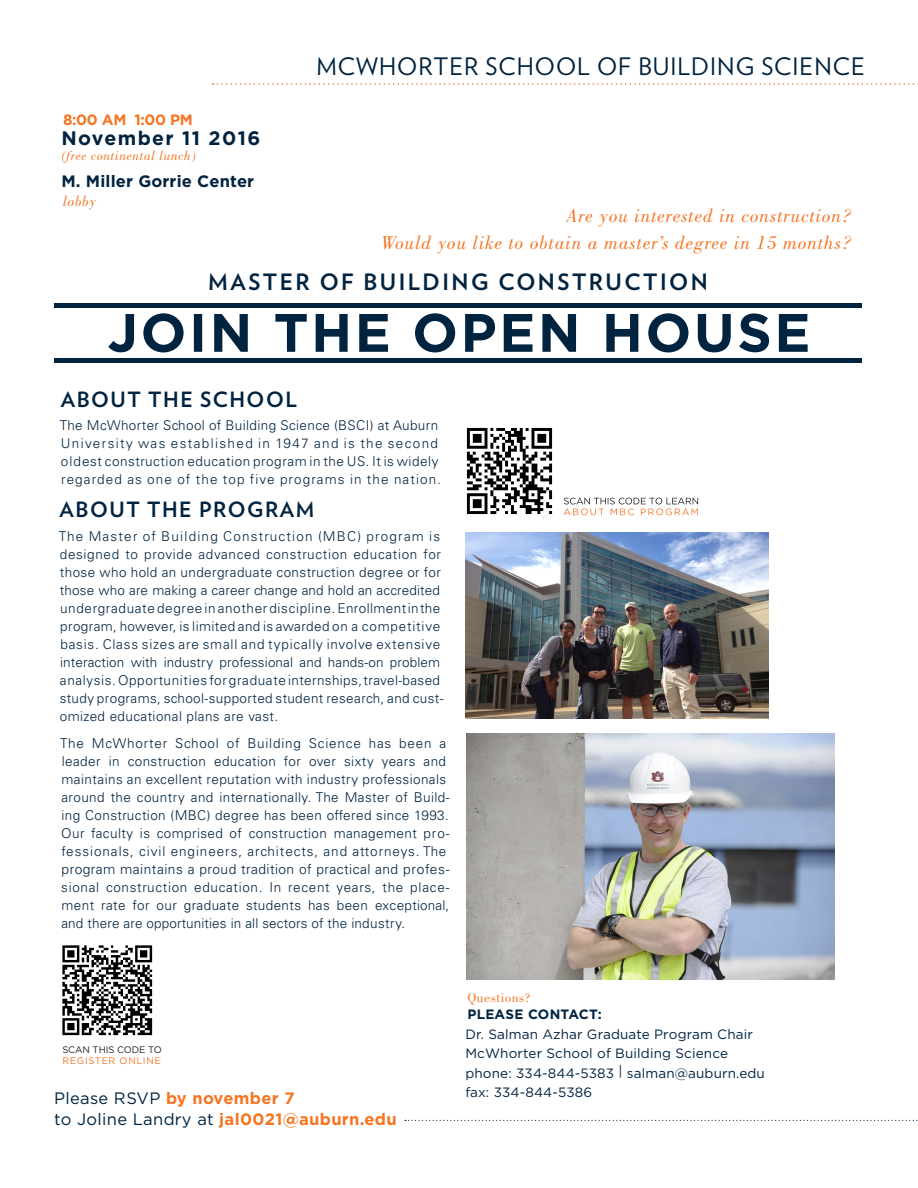
<style>
.page{position:relative;width:918px;height:1188px;background:#fff}
.page>*{position:absolute;margin:0;border:0;box-sizing:border-box;transform-origin:0 0}
.t1{font:24px "Verlag";letter-spacing:.045em;color:#002340}
.t2{font:700 22.5px "Verlag";letter-spacing:.11em;color:#002340}
.t3{font:700 21px "Verlag";letter-spacing:.075em;color:#002340}
.t4{font:italic 19.5px "Bodoni Std";letter-spacing:.04em;color:#f57523}
.t5{font:700 19.5px "Gotham";letter-spacing:.07em;color:#002340}
.t6{font:700 16.5px/21px "Gotham";letter-spacing:.02em;color:#f57523}
.t7{font:700 16.5px "Gotham";letter-spacing:.01em;color:#002340}
.t8{font:700 15px "Gotham";letter-spacing:-.02em;color:#f57523}
.t9{font:italic 15px "Bodoni Std";letter-spacing:.04em;color:#f57523}
.t10{font:300 13.8px "Univers LT Std";letter-spacing:.03em;color:#002340}
.t11{font:300 13.5px/18px "Univers LT Std";letter-spacing:.03em;color:#002340}
.t12{font:13.5px "Gotham";letter-spacing:.01em;color:#002340}
.t13{font:700 13.5px/16.2px "Gotham";letter-spacing:.02em;color:#002340}
.t14{font:italic 13.5px "Bodoni Std";letter-spacing:.04em;color:#f57523}
.t15{font:9.45px "Gotham HTF";letter-spacing:-.01em;color:#231f20}
.t16{font:9.45px "Gotham HTF";letter-spacing:.07em;color:#f57523}
.s1{font-weight:400;color:#002340}
.s2{font-family:"Bodoni Std";font-weight:400;color:#f57523}
</style>
<div class="page">
<svg style="left:213px;top:83px;width:705px;height:2px"></svg>
<img style="left:62px;top:945px;width:91px;height:91px">
<img style="left:466px;top:733px;width:369px;height:247px">
<img style="left:466px;top:533px;width:302px;height:185px">
<div style="left:54px;top:303px;width:808px;height:5px;background:#002340"></div>
<div style="left:54px;top:358px;width:808px;height:5px;background:#002340"></div>
<svg style="left:108px;top:313px;width:700px;height:39px"></svg>
<img style="left:466px;top:428px;width:87px;height:86px">
<svg style="left:564px;top:498px;width:134px;height:17px"></svg>
<svg style="left:405px;top:1120px;width:513px;height:1px"></svg>
<p class="t8" style="left:63px;top:111px;width:131px">8:00 AM 1:00 PM</p>
<p class="t5" style="left:62px;top:127px;width:200px">November 11 2016</p>
<p class="t14" style="left:62px;top:148px;width:136px">(free continental lunch)</p>
<p class="t7" style="left:62px;top:172px;width:194px">M. Miller Gorrie Center</p>
<p class="t1" style="left:316px;top:48px;width:550px">MCWHORTER SCHOOL OF BUILDING SCIENCE</p>
<p class="t9" style="left:63px;top:192px;width:35px">lobby</p>
<p class="t4" style="left:567px;top:205px;width:287px">Are you interested in construction?</p>
<p class="t4" style="left:381px;top:232px;width:472px">Would you like to obtain a master’s degree in 15 months?</p>
<p class="t2" style="left:208px;top:264px;width:501px">MASTER OF BUILDING CONSTRUCTION</p>
<p class="t3" style="left:61px;top:383px;width:238px">ABOUT THE SCHOOL</p>
<p class="t11" style="left:60px;top:416px;width:383px">The McWhorter School of Building Science (BSCI) at Auburn University was established in 1947 and is the second oldest construction education program in the US. It is widely regarded as one of the top five programs in the nation.</p>
<p class="t3" style="left:60px;top:493px;width:256px">ABOUT THE PROGRAM</p>
<p class="t11" style="left:59px;top:528px;width:386px">The Master of Building Construction (MBC) program is designed to provide advanced construction education for those who hold an undergraduate construction degree or for those who are making a career change and hold an accredited undergraduate degree in another discipline. Enrollment in the program, however, is limited and is awarded on a competitive basis. Class sizes are small and typically involve extensive interaction with industry professional and hands-on problem analysis. Opportunities for graduate internships, travel-based study programs, school-supported student research, and cust&shy;omized educational plans are vast.</p>
<p class="t11" style="left:60px;top:734px;width:391px">The McWhorter School of Building Science has been a leader in construction education for over sixty years and maintains an excellent reputation with industry professionals around the country and internationally. The Master of Build&shy;ing Construction (MBC) degree has been offered since 1993.<br>Our faculty is comprised of construction management pro&shy;fessionals, civil engineers, architects, and attorneys. The</p>
<p class="t10" style="left:62px;top:860px;width:389px">program maintains a proud tradition of practical and profes-</p>
<p class="t11" style="left:61px;top:878px;width:390px;text-align:justify">sional construction education. In recent years, the place&shy;ment rate for our graduate students has been exceptional, and there are opportunities in all sectors of the industry.</p>
<p class="t15" style="left:62px;top:1045px;width:101px">SCAN THIS CODE TO</p>
<p class="t16" style="left:62px;top:1055px;width:100px">REGISTER ONLINE</p>
<p class="t6" style="left:54px;top:1087px;width:344px"><span class="s1">Please RSVP</span> by november 7<br><span class="s1">to Joline Landry at</span> jal0021@auburn.edu</p>
<p class="t13" style="left:467px;top:989px;width:136px"><span class="s2">Questions?<br></span>PLEASE CONTACT:</p>
<p class="t12" style="left:465px;top:1026px;width:289px">Dr. Salman Azhar Graduate Program Chair</p>
<p class="t12" style="left:465px;top:1046px;width:264px">McWhorter School of Building Science</p>
<p class="t12" style="left:465px;top:1065px;width:301px">phone: 334-844-5383 | salman@auburn.edu</p>
<p class="t12" style="left:465px;top:1085px;width:128px">fax: 334-844-5386</p>
</div>
